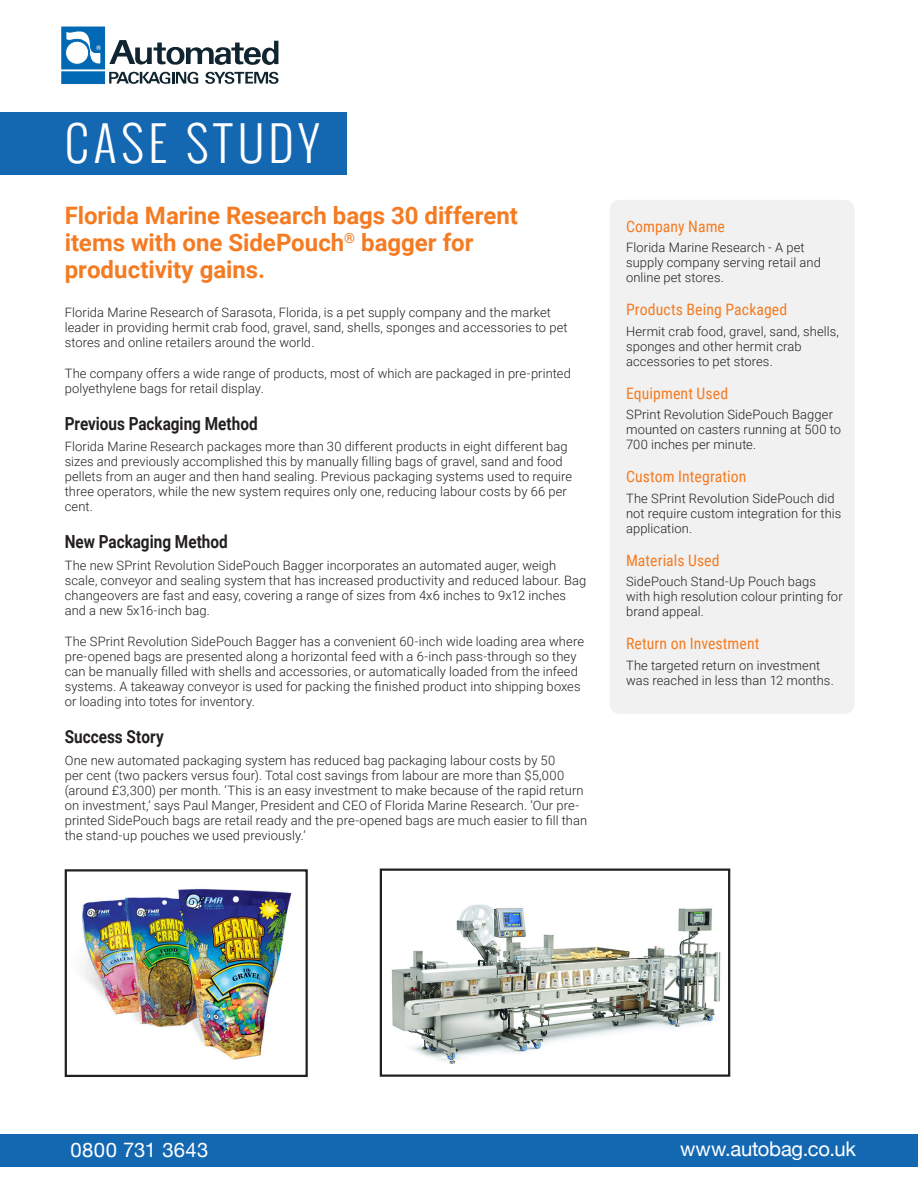
<style>
.page{position:relative;width:918px;height:1188px;background:#fff}
.page>*{position:absolute;margin:0;border:0;box-sizing:border-box;transform-origin:0 0}
.t1{font:300 48px "Oswald";letter-spacing:.1em;color:#fff}
.t2{font:700 24px/27px "Roboto";color:#f47b21}
.t3{font:20.25px "Helvetica Neue";letter-spacing:-.01em;color:#fff}
.t4{font:20.25px "Helvetica Neue";letter-spacing:.02em;color:#fff}
.subhead{font:700 18px "Roboto";color:#231f20;scale:.85 1}
.sidebar_subhead{font:15.75px "Roboto Condensed";letter-spacing:.005em;color:#f47b21}
.body_copy{font:300 12.9px/15px "Roboto";letter-spacing:.005em;color:#231f20}
.sidebar_body{font:300 12.9px/15px "Roboto";letter-spacing:.01em;color:#231f20}
</style>
<div class="page">
<svg style="left:205px;top:72px;width:74px;height:12px"></svg>
<svg style="left:109px;top:71px;width:90px;height:13px"></svg>
<svg style="left:109px;top:40px;width:169px;height:25px"></svg>
<div style="left:62px;top:27px;width:43px;height:42px;background:#0168b3"></div>
<div style="left:62px;top:72px;width:43px;height:12px;background:#0168b3"></div>
<div style="left:65px;top:41px;width:24px;height:23px;border:1px solid #0168b3;border-radius:50%"></div>
<svg style="left:66px;top:31px;width:35px;height:34px"></svg>
<div style="left:0;top:1134px;width:918px;height:33px;background:#1468b2"></div>
<div style="left:0;top:112px;width:347px;height:63px;background:#1468b2"></div>
<div style="left:610px;top:200px;width:245px;height:514px;background:#f1f1f1;border-radius:10px"></div>
<img style="left:82px;top:888px;width:211px;height:172px">
<div style="left:65px;top:869px;width:243px;height:208px;border:2px solid #231f20"></div>
<img style="left:391px;top:904px;width:330px;height:160px">
<div style="left:380px;top:869px;width:350px;height:208px;border:2px solid #231f20"></div>
<h1 class="t1" style="left:65px;top:108px;width:256px">CASE STUDY</h1>
<p class="t2" style="left:65px;top:201px;width:455px">Florida Marine Research bags 30 different items with one SidePouch<sup>®</sup> bagger for productivity gains.</p>
<p class="body_copy" style="left:65px;top:304px;width:504px">Florida Marine Research of Sarasota, Florida, is a pet supply company and the market leader in providing hermit crab food, gravel, sand, shells, sponges and accessories to pet stores and online retailers around the world.</p>
<p class="body_copy" style="left:65px;top:365px;width:508px">The company offers a wide range of products, most of which are packaged in pre-printed polyethylene bags for retail display.</p>
<p class="subhead" style="left:65px;top:411px;width:229px">Previous Packaging Method</p>
<p class="body_copy" style="left:65px;top:439px;width:509px">Florida Marine Research packages more than 30 different products in eight different bag sizes and previously accomplished this by manually filling bags of gravel, sand and food pellets from an auger and then hand sealing. Previous packaging systems used to require three operators, while the new system requires only one, reducing labour costs by 66 per cent.</p>
<p class="subhead" style="left:65px;top:529px;width:193px">New Packaging Method</p>
<p class="body_copy" style="left:65px;top:557px;width:523px">The new SPrint Revolution SidePouch Bagger incorporates an automated auger, weigh scale, conveyor and sealing system that has increased productivity and reduced labour. Bag changeovers are fast and easy, covering a range of sizes from 4x6 inches to 9x12 inches and a new 5x16-inch bag.</p>
<p class="body_copy" style="left:65px;top:633px;width:521px">The SPrint Revolution SidePouch Bagger has a convenient 60-inch wide loading area where pre-opened bags are presented along a horizontal feed with a 6-inch pass-through so they can be manually filled with shells and accessories, or automatically loaded from the infeed systems. A takeaway conveyor is used for packing the finished product into shipping boxes or loading into totes for inventory.</p>
<p class="subhead" style="left:65px;top:724px;width:118px">Success Story</p>
<p class="body_copy" style="left:65px;top:752px;width:524px">One new automated packaging system has reduced bag packaging labour costs by 50<br>per cent (two packers versus four). Total cost savings from labour are more than $5,000 (around £3,300) per month. ‘This is an easy investment to make because of the rapid return on investment,’ says Paul Manger, President and CEO of Florida Marine Research. ‘Our pre&shy;printed SidePouch bags are retail ready and the pre-opened bags are much easier to fill than the stand-up pouches we used previously.’</p>
<p class="sidebar_subhead" style="left:626px;top:215px;width:100px">Company Name</p>
<p class="sidebar_body" style="left:626px;top:240px;width:196px">Florida Marine Research - A pet supply company serving retail and online pet stores.</p>
<p class="sidebar_subhead" style="left:626px;top:299px;width:163px">Products Being Packaged</p>
<p class="sidebar_body" style="left:626px;top:323px;width:214px">Hermit crab food, gravel, sand, shells, sponges and other hermit crab accessories to pet stores.</p>
<p class="sidebar_subhead" style="left:626px;top:382px;width:104px">Equipment Used</p>
<p class="sidebar_body" style="left:626px;top:407px;width:216px">SPrint Revolution SidePouch Bagger mounted on casters running at 500 to<br>700 inches per minute.</p>
<p class="sidebar_subhead" style="left:626px;top:466px;width:122px">Custom Integration</p>
<p class="sidebar_body" style="left:626px;top:490px;width:217px">The SPrint Revolution SidePouch did not require custom integration for this application.</p>
<p class="sidebar_subhead" style="left:626px;top:549px;width:95px">Materials Used</p>
<p class="sidebar_body" style="left:626px;top:574px;width:218px">SidePouch Stand-Up Pouch bags with high resolution colour printing for brand appeal.</p>
<p class="sidebar_subhead" style="left:626px;top:633px;width:135px">Return on Investment</p>
<p class="sidebar_body" style="left:626px;top:657px;width:209px">The targeted return on investment was reached in less than 12 months.</p>
<h3 class="t4" style="left:71px;top:1135px;width:139px">0800 731 3643</h3>
<h3 class="t3" style="left:680px;top:1134px;width:177px">www.autobag.co.uk</h3>
</div>
